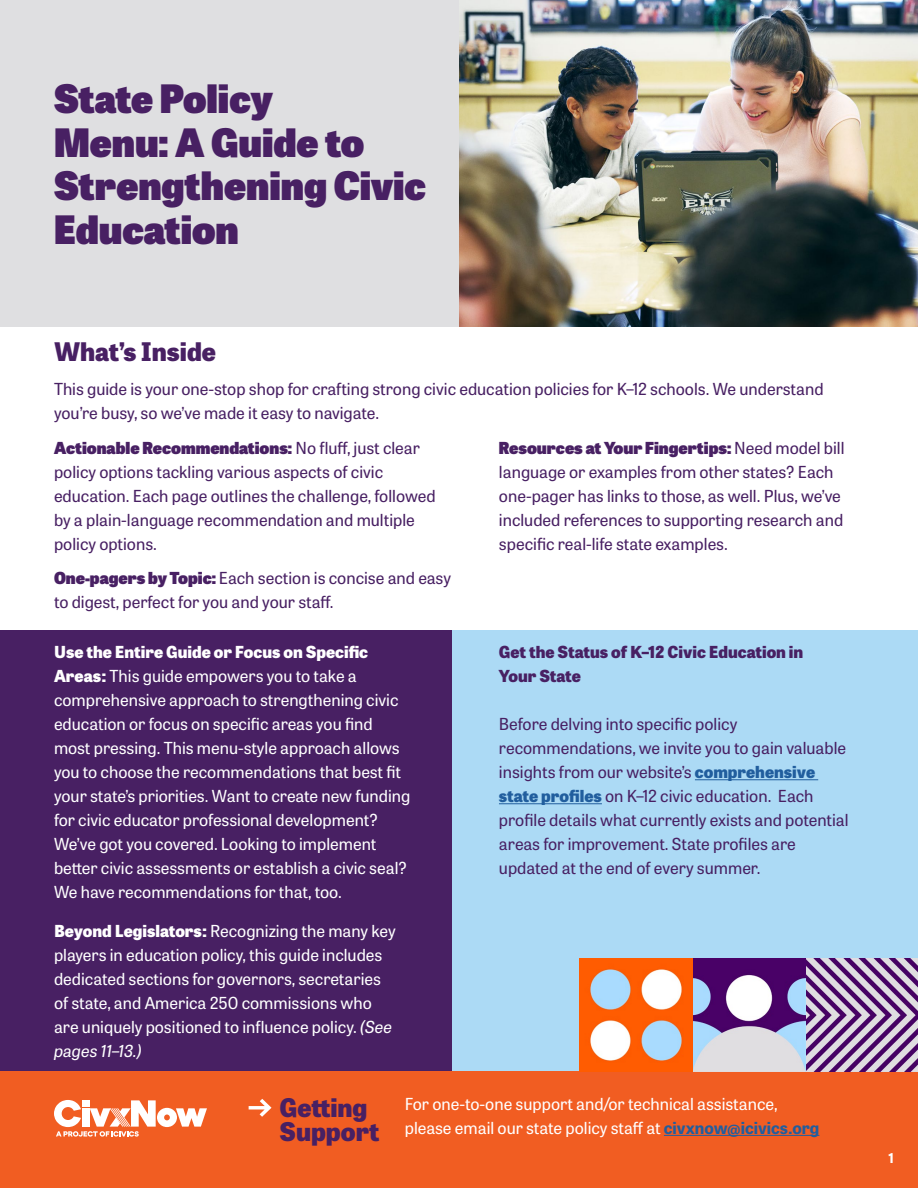
<style>
.page{position:relative;width:918px;height:1188px;background:#fff}
.page>*{position:absolute;margin:0;border:0;box-sizing:border-box;transform-origin:0 0}
.t1{font:800 39px/43.5px "Tablet Gothic";color:#482063}
.t2{font:800 25.5px/24px "Tablet Gothic";color:#482063}
.t3{font:16.5px/24px "Tablet Gothic";color:#482063}
.t4{font:16.5px/24px "Tablet Gothic";color:#fff}
.t5{font:800 16.5px/24px "Tablet Gothic";color:#482063}
.t6{font:700 13.5px "Tablet Gothic";color:#fff}
.s1{font-weight:800}
.s2{font-weight:800;color:#215e9e}
.s3{font-style:italic}
.s4{font-weight:700;color:#215e9e}
</style>
<div class="page">
<div style="left:0;top:630px;width:459px;height:441px;background:#482063"></div>
<div style="left:0;top:0;width:918px;height:326px;background:#dfdfe1"></div>
<img style="left:459px;top:0;width:459px;height:326px">
<div style="left:452px;top:630px;width:466px;height:441px;background:#acdaf5"></div>
<div style="left:0;top:1071px;width:918px;height:117px;background:#f15d22"></div>
<hr style="left:664px;top:1135px;width:155px;height:1px;background:#215e9e">
<hr style="left:695px;top:779px;width:123px;height:1px;background:#215e9e">
<hr style="left:499px;top:803px;width:103px;height:1px;background:#215e9e">
<svg style="left:249px;top:1099px;width:23px;height:18px"></svg>
<img style="left:579px;top:958px;width:339px;height:113px">
<svg style="left:54px;top:1100px;width:153px;height:37px"></svg>
<h1 class="t1" style="left:54px;top:75px;width:374px">State Policy<br>Menu: A Guide to<br>Strengthening Civic<br>Education</h1>
<h2 class="t2" style="left:54px;top:338px;width:164px">What’s Inside</h2>
<p class="t3" style="left:54px;top:376px;width:771px">This guide is your one-stop shop for crafting strong civic education policies for K–12 schools. We understand you’re busy, so we’ve made it easy to navigate.</p>
<p class="t3" style="left:54px;top:436px;width:383px"><span class="s1">Actionable Recommendations:</span> No fluff, just clear policy options tackling various aspects of civic education. Each page outlines the challenge, followed by a plain-language recommendation and multiple policy options.</p>
<p class="t3" style="left:54px;top:565px;width:399px"><span class="s1">One-pagers by Topic:</span> Each section is concise and easy to digest, perfect for you and your staff.</p>
<p class="t4" style="left:54px;top:639px;width:358px"><span class="s1">Use the Entire Guide or Focus on Specific Areas:</span> This guide empowers you to take a comprehensive approach to strengthening civic education or focus on specific areas you find most pressing. This menu-style approach allows you to choose the recommendations that best fit your state’s priorities. Want to create new funding for civic educator professional development?<br>We’ve got you covered. Looking to implement better civic assessments or establish a civic seal?<br>We have recommendations for that, too.</p>
<p class="t3" style="left:499px;top:436px;width:347px"><span class="s1">Resources at Your Fingertips:</span> Need model bill language or examples from other states? Each one-pager has links to those, as well. Plus, we’ve included references to supporting research and specific real-life state examples.</p>
<p class="t5" style="left:499px;top:639px;width:306px">Get the Status of K–12 Civic Education in<br>Your State</p>
<p class="t3" style="left:499px;top:711px;width:351px">Before delving into specific policy recommendations, we invite you to gain valuable insights from our website’s <span class="s2">comprehensive state profiles</span> on K–12 civic education. Each profile details what currently exists and potential areas for improvement. State profiles are updated at the end of every summer.</p>
<p class="t4" style="left:54px;top:918px;width:343px"><span class="s1">Beyond Legislators:</span> Recognizing the many key players in education policy, this guide includes dedicated sections for governors, secretaries of state, and America 250 commissions who are uniquely positioned to influence policy. <span class="s3">(See pages 11–13.)</span></p>
<h2 class="t2" style="left:279px;top:1094px;width:101px">Getting<br>Support</h2>
<p class="t4" style="left:405px;top:1091px;width:416px">For one-to-one support and/or technical assistance, please email our state policy staff at <span class="s4">civxnow@icivics.org</span></p>
<p class="t6" style="left:889px;top:1149px;width:7px">1</p>
</div>
